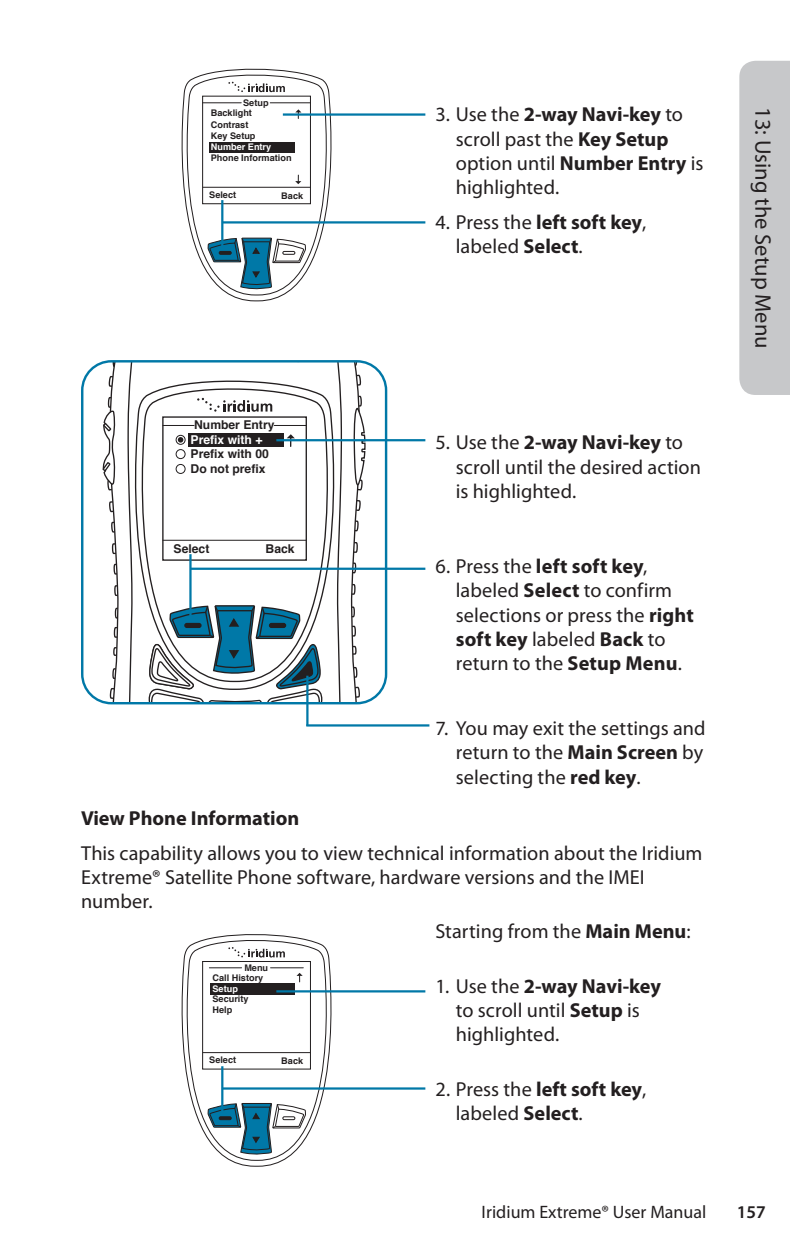
<style>
.page{position:relative;width:790px;height:1238px;background:#fff}
.page>*{position:absolute;margin:0;border:0;box-sizing:border-box;transform-origin:0 0}
.t1{font:22.5px "Myriad Pro";color:#231f20}
.bullets{font:20.25px/24.3px "Myriad Pro";color:#231f20}
.body{font:20.25px/24.3px "Myriad Pro";letter-spacing:.005em;color:#231f20}
.minihead{font:700 20.25px "Myriad Pro";color:#231f20}
.t2{font:18px "Myriad Pro";color:#231f20}
.t3{font:600 18px "Myriad Pro";color:#231f20}
.t4{font:700 12.15px/14.8px "Helvetica";color:#231f20}
.t5{font:700 9.22px/11px "Helvetica";color:#231f20}
.s1{color:#fff}
.s2{font-weight:700}
</style>
<div class="page">
<div style="left:739px;top:61px;width:51px;height:334px;background:#c7c8ca"></div>
<svg style="left:220px;top:68px;width:69px;height:234px"></svg>
<svg style="left:181px;top:71px;width:161px;height:225px"></svg>
<svg style="left:360px;top:395px;width:6px;height:96px"></svg>
<svg style="left:102px;top:397px;width:7px;height:94px"></svg>
<svg style="left:109px;top:376px;width:251px;height:314px"></svg>
<svg style="left:118px;top:384px;width:234px;height:299px"></svg>
<div style="left:163px;top:417px;width:143px;height:143px;background:#fff"></div>
<div style="left:162px;top:416px;width:145px;height:145px;border:1px solid #231f20"></div>
<hr style="left:163px;top:425px;width:31px;height:1px;background:#231f20">
<hr style="left:274px;top:425px;width:32px;height:1px;background:#231f20">
<hr style="left:163px;top:540px;width:143px;height:1px;background:#231f20">
<div style="left:188px;top:434px;width:96px;height:13px;background:#231f20"></div>
<svg style="left:287px;top:434px;width:8px;height:12px"></svg>
<div style="left:176px;top:449px;width:9px;height:10px;border:1px solid #231f20;border-radius:50%"></div>
<div style="left:176px;top:435px;width:9px;height:10px;border:1px solid #231f20;border-radius:50%"></div>
<svg style="left:178px;top:437px;width:5px;height:6px"></svg>
<div style="left:176px;top:464px;width:9px;height:10px;border:1px solid #231f20;border-radius:50%"></div>
<svg style="left:197px;top:398px;width:75px;height:14px"></svg>
<svg style="left:149px;top:590px;width:173px;height:111px"></svg>
<div style="left:81px;top:360px;width:306px;height:344px;border:2px solid #0078a7;border-radius:29px"></div>
<hr style="left:190px;top:567px;width:235px;height:3px;background:#0078a7">
<hr style="left:189px;top:554px;width:3px;height:62px;background:#0078a7">
<hr style="left:276px;top:439px;width:149px;height:2px;background:#0078a7">
<hr style="left:283px;top:113px;width:142px;height:3px;background:#0078a7">
<svg style="left:215px;top:934px;width:79px;height:233px"></svg>
<svg style="left:181px;top:937px;width:161px;height:224px"></svg>
<hr style="left:203px;top:1052px;width:107px;height:1px;background:#231f20">
<hr style="left:222px;top:221px;width:203px;height:2px;background:#0078a7">
<hr style="left:221px;top:200px;width:2px;height:48px;background:#0078a7">
<hr style="left:222px;top:1087px;width:203px;height:2px;background:#0078a7">
<hr style="left:221px;top:1066px;width:2px;height:48px;background:#0078a7">
<hr style="left:306px;top:676px;width:2px;height:50px;background:#0078a7">
<hr style="left:306px;top:724px;width:123px;height:2px;background:#0078a7">
<hr style="left:276px;top:990px;width:149px;height:2px;background:#0078a7">
<p class="t5" style="left:211px;top:97px;width:82px;text-indent:32px">Setup<br>Backlight<br>Contrast<br>Key Setup<br><span class="s1">Number Entry<br></span>Phone Information</p>
<p class="t5" style="left:209px;top:189px;width:28px">Select</p>
<p class="t5" style="left:281px;top:190px;width:23px">Back</p>
<p class="t4" style="left:194px;top:418px;width:82px">Number Entry</p>
<p class="t4" style="left:191px;top:432px;width:80px"><span class="s1">Prefix with +<br></span>Prefix with 00<br>Do not prefix</p>
<p class="t4" style="left:174px;top:541px;width:37px">Select</p>
<p class="t4" style="left:266px;top:541px;width:31px">Back</p>
<p class="bullets" style="left:456px;top:102px;width:249px;text-indent:-20px">3. Use the <span class="s2">2-way Navi-key</span> to scroll past the <span class="s2">Key Setup </span>option until <span class="s2">Number Entry</span> is highlighted.</p>
<p class="bullets" style="left:456px;top:209px;width:192px;text-indent:-20px">4. Press the <span class="s2">left soft key</span>, labeled <span class="s2">Select</span>.</p>
<p class="bullets" style="left:456px;top:430px;width:247px;text-indent:-20px">5. Use the <span class="s2">2-way Navi-key</span> to scroll until the desired action is highlighted.</p>
<p class="bullets" style="left:456px;top:554px;width:240px;text-indent:-20px">6. Press the <span class="s2">left soft key</span>, labeled <span class="s2">Select</span> to confirm selections or press the <span class="s2">right soft key</span> labeled <span class="s2">Back</span> to return to the <span class="s2">Setup Menu</span>.</p>
<p class="bullets" style="left:456px;top:716px;width:251px;text-indent:-20px">7. You may exit the settings and return to the <span class="s2">Main Screen</span> by selecting the <span class="s2">red key</span>.</p>
<p class="minihead" style="left:81px;top:805px;width:220px">View Phone Information</p>
<p class="body" style="left:81px;top:840px;width:623px">This capability allows you to view technical information about the Iridium<br>Extreme® Satellite Phone software, hardware versions and the IMEI number.</p>
<p class="t5" style="left:212px;top:962px;width:57px;text-indent:32px">Menu<br>Call History<br><span class="s1">Setup<br></span>Security<br>Help</p>
<p class="t5" style="left:209px;top:1055px;width:28px">Select</p>
<p class="t5" style="left:281px;top:1055px;width:23px">Back</p>
<p class="body" style="left:435px;top:918px;width:257px">Starting from the <span class="s2">Main Menu</span>:</p>
<p class="bullets" style="left:456px;top:973px;width:207px;text-indent:-20px">1. Use the <span class="s2">2-way Navi-key </span>to scroll until <span class="s2">Setup</span> is highlighted.</p>
<p class="bullets" style="left:456px;top:1076px;width:192px;text-indent:-20px">2. Press the <span class="s2">left soft key</span>, labeled <span class="s2">Select</span>.</p>
<p class="t1" style="left:777px;top:107px;width:243px;rotate:90deg">13: Using the Setup Menu</p>
<p class="t2" style="left:482px;top:1200px;width:226px">Iridium Extreme® User Manual</p>
<p class="t3" style="left:737px;top:1200px;width:30px">157</p>
</div>
